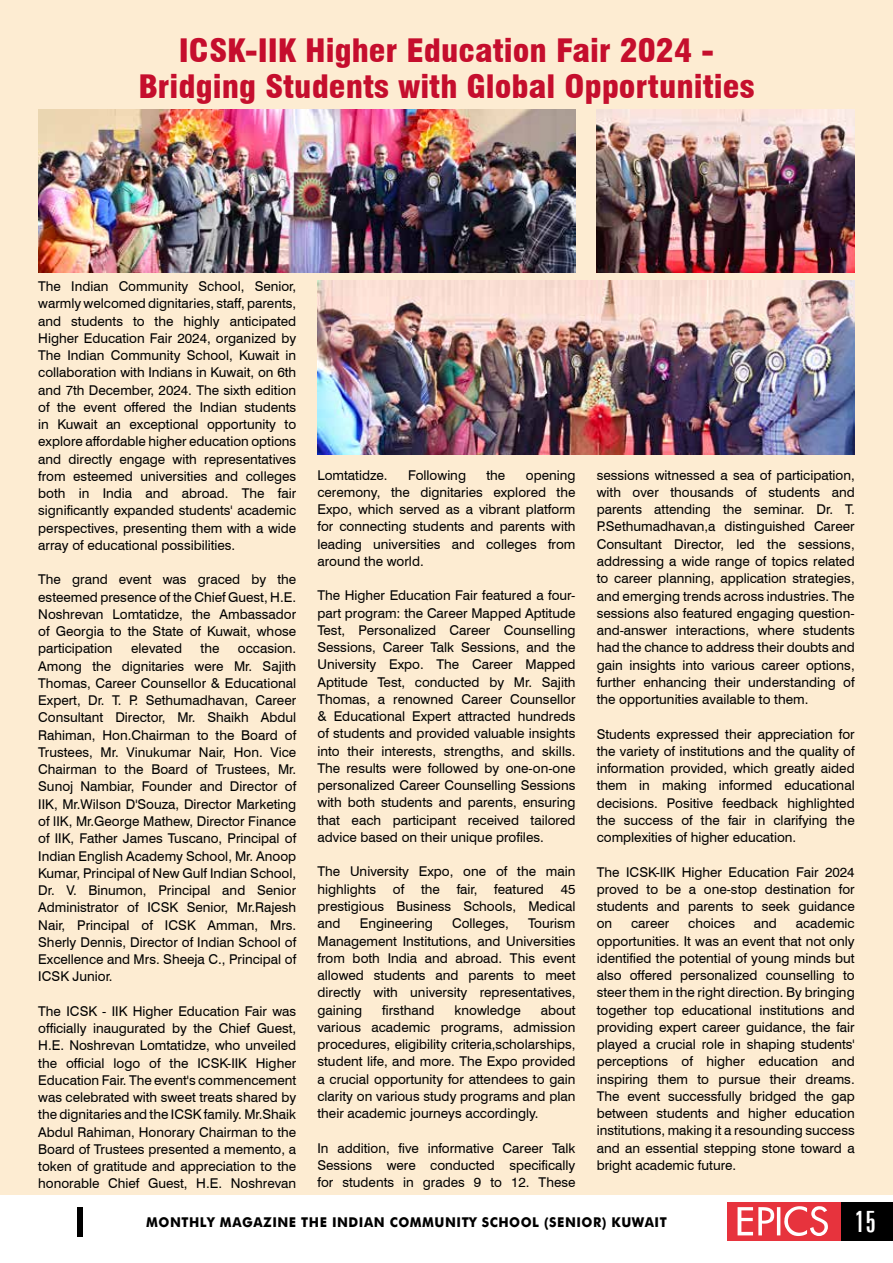
<style>
.page{position:relative;width:893px;height:1263px;background:#fff}
.page>*{position:absolute;margin:0;border:0;box-sizing:border-box;transform-origin:0 0}
.t1{font:900 condensed 31.5px/36px "Swiss 721 BT";color:#c50e2d;text-align:center;scale:1.07 1}
.t2{font:extra-condensed 30px "Zurich BT";color:#fff}
.t3{font:13.5px/17.2px "Swiss 721 BT";color:#000;text-align:justify}
.t4{font:700 13.5px "Futura";letter-spacing:.04em;color:#000;scale:.95 1}
</style>
<div class="page">
<div style="left:0;top:0;width:893px;height:1195px;background:#fdecd2"></div>
<img style="left:317px;top:281px;width:538px;height:174px">
<img style="left:38px;top:109px;width:537px;height:164px">
<img style="left:597px;top:109px;width:258px;height:164px">
<div style="left:840px;top:1202px;width:53px;height:39px;background:#000"></div>
<div style="left:727px;top:1202px;width:113px;height:39px;background:#e7333d"></div>
<svg style="left:738px;top:1206px;width:90px;height:30px"></svg>
<div style="left:77px;top:1207px;width:5px;height:29px;background:#000"></div>
<h1 class="t1" style="left:138px;top:33px;width:577px">ICSK-IIK Higher Education Fair 2024 -<br>Bridging Students with Global Opportunities</h1>
<p class="t3" style="left:38px;top:277px;width:259px">The Indian Community School, Senior, warmly welcomed dignitaries, staff, parents, and students to the highly anticipated Higher Education Fair 2024, organized by The Indian Community School, Kuwait in collaboration with Indians in Kuwait, on 6th and 7th December, 2024. The sixth edition of the event offered the Indian students in Kuwait an exceptional opportunity to explore affordable higher education options and directly engage with representatives from esteemed universities and colleges both in India and abroad. The fair significantly expanded students' academic perspectives, presenting them with a wide array of educational possibilities.</p>
<p class="t3" style="left:38px;top:570px;width:259px">The grand event was graced by the esteemed presence of the Chief Guest, H.E.<br>Noshrevan Lomtatidze, the Ambassador of Georgia to the State of Kuwait, whose participation</p>
<p class="t3" style="left:38px;top:639px;width:259px;text-indent:200px">occasion.<br>Among the dignitaries were Mr. Sajith Thomas, Career Counsellor &amp; Educational Expert, Dr. T. P. Sethumadhavan, Career Consultant Director, Mr. Shaikh Abdul Rahiman, Hon.Chairman to the Board of Trustees, Mr. Vinukumar Nair, Hon. Vice Chairman to the Board of Trustees, Mr.<br>Sunoj Nambiar, Founder and Director of IIK, Mr.Wilson D'Souza, Director Marketing of lIK, Mr.George Mathew, Director Finance of IIK, Father James Tuscano, Principal of Indian English Academy School, Mr. Anoop Kumar, Principal of New Gulf Indian School, Dr. V. Binumon, Principal and Senior Administrator of ICSK Senior, Mr.Rajesh Nair, Principal of ICSK Amman, Mrs.<br>Sherly Dennis, Director of Indian School of Excellence and Mrs. Sheeja C., Principal of ICSK Junior.</p>
<p class="t3" style="left:38px;top:1002px;width:259px">The ICSK - IIK Higher Education Fair was officially inaugurated by the Chief Guest, H.E. Noshrevan Lomtatidze, who unveiled the official logo of the ICSK-IIK Higher Education Fair. The event's commencement was celebrated with sweet treats shared by the dignitaries and the ICSK family. Mr.Shaik Abdul Rahiman, Honorary Chairman to the Board of Trustees presented a memento, a token of gratitude and appreciation to the honorable Chief Guest, H.E. Noshrevan</p>
<p class="t3" style="left:131px;top:639px;width:52px">elevated</p>
<p class="t3" style="left:201px;top:639px;width:20px">the</p>
<p class="t3" style="left:317px;top:466px;width:259px;text-indent:208px">opening ceremony, the dignitaries explored the Expo, which served as a vibrant platform for connecting students and parents with leading universities and colleges from around the world.</p>
<p class="t3" style="left:317px;top:586px;width:259px">The Higher Education Fair featured a four&shy;part program: the Career Mapped Aptitude Test, Personalized Career Counselling Sessions, Career Talk Sessions, and the University Expo. The Career Mapped Aptitude Test, conducted by Mr. Sajith Thomas, a renowned Career Counsellor &amp; Educational Expert attracted hundreds of students and provided valuable insights into their interests, strengths, and skills.<br>The results were followed by one-on-one personalized Career Counselling Sessions with both students and parents, ensuring that each participant received tailored advice based on their unique profiles.</p>
<p class="t3" style="left:317px;top:862px;width:259px">The University Expo, one of the main highlights of the fair, featured 45 prestigious Business Schools, Medical and</p>
<p class="t3" style="left:317px;top:466px;width:72px">Lomtatidze.</p>
<p class="t3" style="left:408px;top:466px;width:59px">Following</p>
<p class="t3" style="left:486px;top:466px;width:20px">the</p>
<p class="t3" style="left:360px;top:914px;width:74px">Engineering</p>
<p class="t3" style="left:452px;top:914px;width:58px">Colleges,</p>
<p class="t3" style="left:317px;top:914px;width:259px;text-indent:211px">Tourism Management Institutions, and Universities from both India and abroad. This event allowed students and parents to meet directly with university representatives, gaining</p>
<p class="t3" style="left:382px;top:1000px;width:54px">firsthand</p>
<p class="t3" style="left:455px;top:1000px;width:68px">knowledge</p>
<p class="t3" style="left:317px;top:1000px;width:259px;text-indent:223px">about various academic programs, admission procedures, eligibility criteria,scholarships, student life, and more. The Expo provided a crucial opportunity for attendees to gain clarity on various study programs and plan their academic journeys accordingly.</p>
<p class="t3" style="left:317px;top:1138px;width:259px">In addition, five informative Career Talk Sessions were conducted specifically for students in grades 9 to 12. These</p>
<p class="t3" style="left:597px;top:466px;width:259px">sessions witnessed a sea of participation, with over thousands of students and parents attending the seminar. Dr. T.<br>P.Sethumadhavan,a distinguished Career Consultant Director, led the sessions, addressing a wide range of topics related to career planning, application strategies, and emerging trends across industries. The sessions also featured engaging question&shy;and-answer interactions, where students had the chance to address their doubts and gain insights into various career options, further enhancing their understanding of the opportunities available to them.</p>
<p class="t3" style="left:597px;top:725px;width:259px">Students expressed their appreciation for the variety of institutions and the quality of information provided, which greatly aided them in making informed educational decisions. Positive feedback highlighted the success of the fair in clarifying the complexities of higher education.</p>
<p class="t3" style="left:597px;top:863px;width:259px">The ICSK-lIK Higher Education Fair 2024 proved to be a one-stop destination for students and parents to seek guidance on</p>
<p class="t3" style="left:597px;top:914px;width:259px;text-indent:199px">academic opportunities. It was an event that not only identified the potential of young minds but also offered personalized counselling to steer them in the right direction. By bringing together top educational institutions and providing expert career guidance, the fair played a crucial role in shaping students' perceptions of higher education and inspiring them to pursue their dreams.<br>The event successfully bridged the gap between students and higher education institutions, making it a resounding success and an essential stepping stone toward a bright academic future.</p>
<p class="t3" style="left:631px;top:914px;width:40px">career</p>
<p class="t3" style="left:688px;top:914px;width:48px">choices</p>
<p class="t3" style="left:754px;top:914px;width:25px">and</p>
<p class="t4" style="left:146px;top:1212px;width:549px">MONTHLY MAGAZINE THE INDIAN COMMUNITY SCHOOL (SENIOR) KUWAIT</p>
<h2 class="t2" style="left:855px;top:1204px;width:23px">15</h2>
</div>
